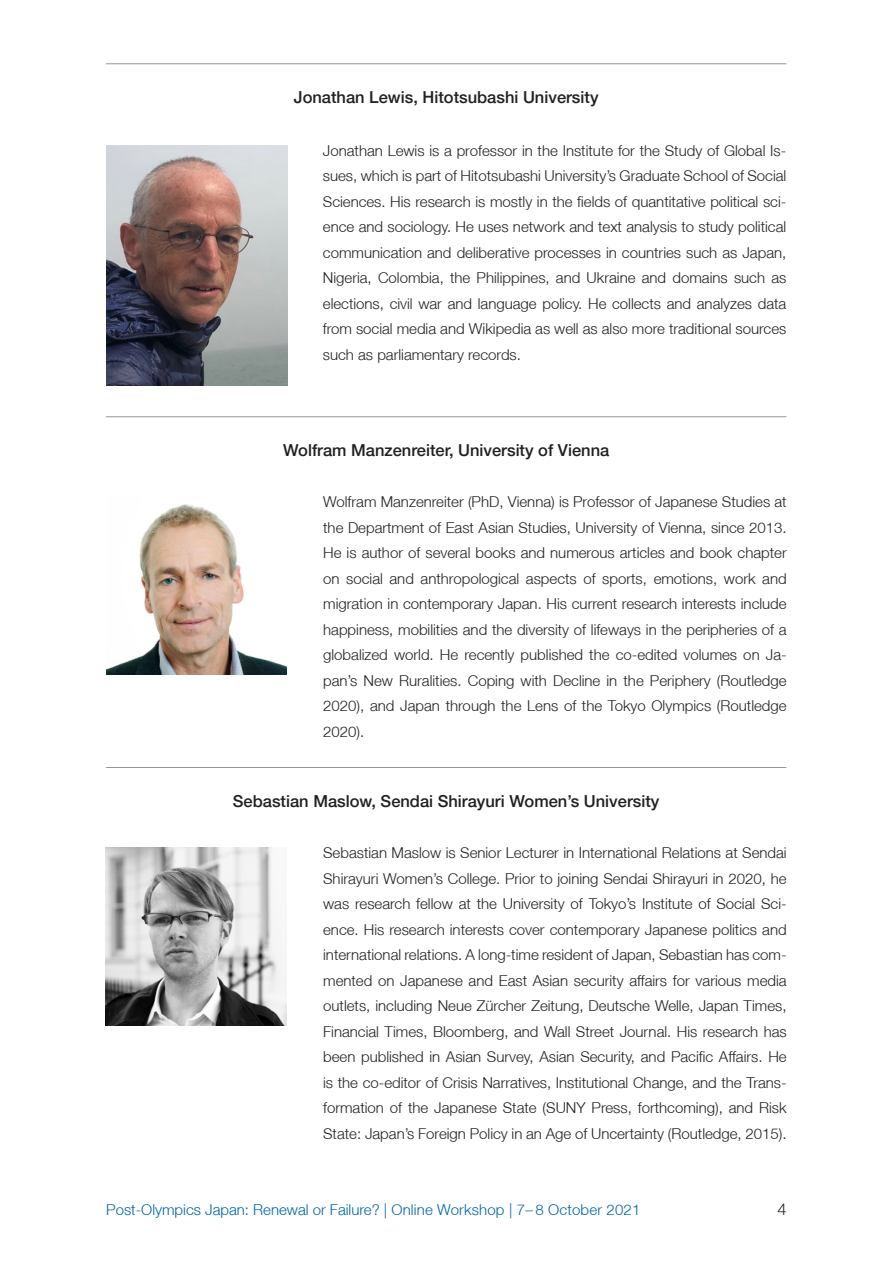
<style>
.page{position:relative;width:893px;height:1263px;background:#fff}
.page>*{position:absolute;margin:0;border:0;box-sizing:border-box;transform-origin:0 0}
.Name__Institution{font:500 16.5px "Helvetica Neue LT";color:#231f20}
.Fließtext{font:300 16.5px "Helvetica Neue LT";color:#231f20}
.Fließtext-2{font:300 15px/25.5px "Helvetica Neue LT";color:#231f20;text-align:justify}
.Fließtext_erste_Zeil{font:300 15px "Helvetica Neue LT";color:#0063a8}
</style>
<div class="page">
<img style="left:106px;top:145px;width:181px;height:241px">
<img style="left:105px;top:847px;width:181px;height:179px">
<hr style="left:106px;top:63px;width:680px;height:1px;background:#939598">
<hr style="left:106px;top:767px;width:680px;height:1px;background:#939598">
<img style="left:106px;top:504px;width:180px;height:171px">
<hr style="left:106px;top:416px;width:680px;height:1px;background:#939598">
<p class="Name__Institution" style="left:294px;top:87px;width:306px">Jonathan Lewis, Hitotsubashi University</p>
<p class="Fließtext-2" style="left:323px;top:137px;width:465px">Jonathan Lewis is a professor in the Institute for the Study of Global Is&shy;sues, which is part of Hitotsubashi University’s Graduate School of Social Sciences. His research is mostly in the fields of quantitative political sci&shy;ence and sociology. He uses network and text analysis to study political communication and deliberative processes in countries such as Japan, Nigeria, Colombia, the Philippines, and Ukraine and domains such as elections, civil war and language policy. He collects and analyzes data from social media and Wikipedia as well as also more traditional sources such as parliamentary records.</p>
<p class="Name__Institution" style="left:283px;top:440px;width:328px">Wolfram Manzenreiter, University of Vienna</p>
<p class="Fließtext-2" style="left:323px;top:489px;width:465px">Wolfram Manzenreiter (PhD, Vienna) is Professor of Japanese Studies at the Department of East Asian Studies, University of Vienna, since 2013.<br>He is author of several books and numerous articles and book chapter on social and anthropological aspects of sports, emotions, work and migration in contemporary Japan. His current research interests include happiness, mobilities and the diversity of lifeways in the peripheries of a globalized world. He recently published the co-edited volumes on Ja&shy;pan’s New Ruralities. Coping with Decline in the Periphery (Routledge 2020), and Japan through the Lens of the Tokyo Olympics (Routledge 2020).</p>
<p class="Name__Institution" style="left:233px;top:791px;width:428px">Sebastian Maslow, Sendai Shirayuri Women’s University</p>
<p class="Fließtext-2" style="left:323px;top:840px;width:465px">Sebastian Maslow is Senior Lecturer in International Relations at Sendai Shirayuri Women’s College. Prior to joining Sendai Shirayuri in 2020, he was research fellow at the University of Tokyo’s Institute of Social Sci&shy;ence. His research interests cover contemporary Japanese politics and international relations. A long-time resident of Japan, Sebastian has com&shy;mented on Japanese and East Asian security affairs for various media outlets, including Neue Zürcher Zeitung, Deutsche Welle, Japan Times, Financial Times, Bloomberg, and Wall Street Journal. His research has been published in Asian Survey, Asian Security, and Pacific Affairs. He is the co-editor of Crisis Narratives, Institutional Change, and the Trans&shy;formation of the Japanese State (SUNY Press, forthcoming), and Risk State: Japan’s Foreign Policy in an Age of Uncertainty (Routledge, 2015).</p>
<p class="Fließtext_erste_Zeil" style="left:106px;top:1200px;width:536px">Post-Olympics Japan: Renewal or Failure? | Online Workshop | 7– 8 October 2021</p>
<p class="Fließtext" style="left:777px;top:1199px;width:11px">4</p>
</div>
